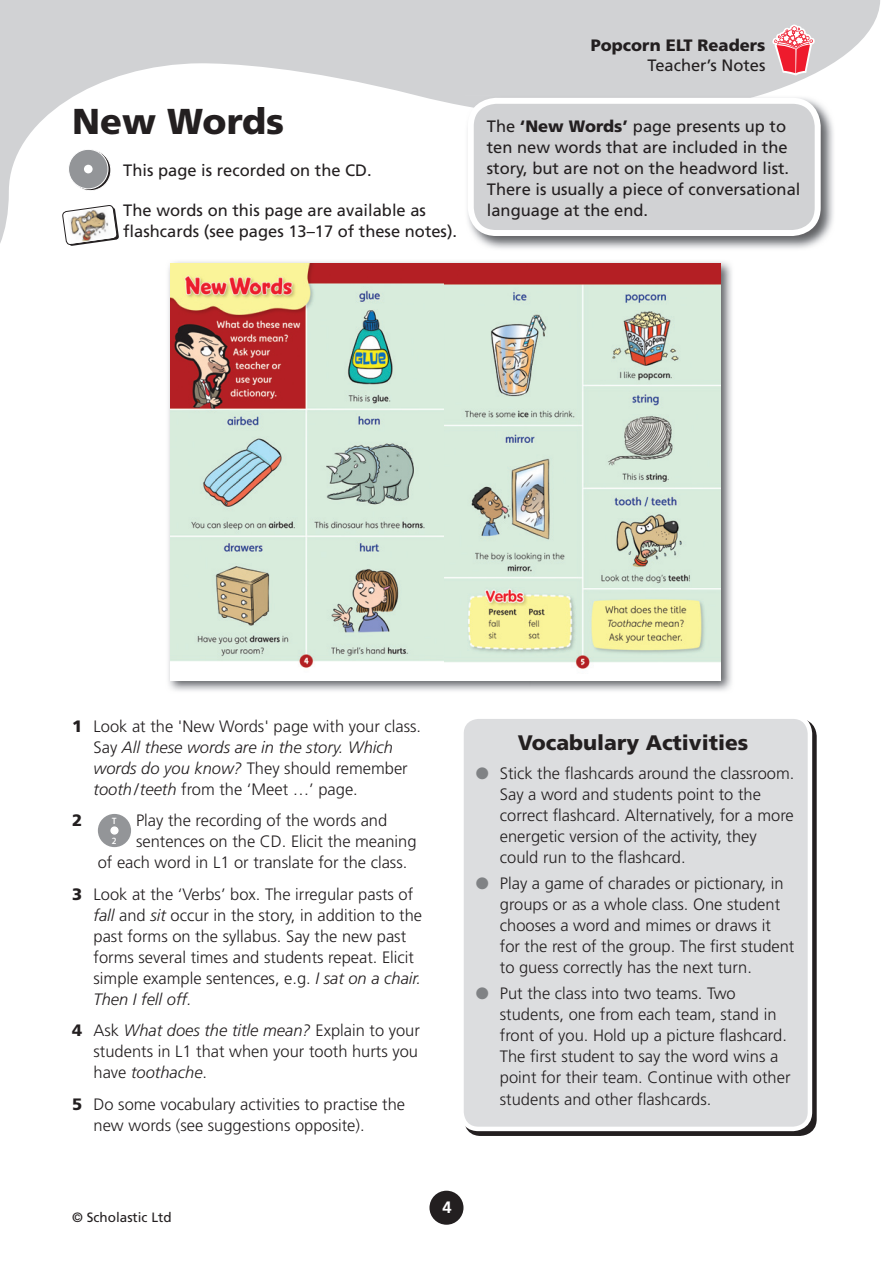
<style>
.page{position:relative;width:893px;height:1263px;background:#fff}
.page>*{position:absolute;margin:0;border:0;box-sizing:border-box;transform-origin:0 0}
.t1{font:900 36px "Frutiger";color:#231f20}
.t2{font:900 21px "Frutiger";color:#231f20}
.t3{font:300 16.5px/21px "Frutiger";color:#231f20}
.t4{font:16.5px/21px "Frutiger";color:#231f20}
.t5{font:900 16.5px "Frutiger";color:#231f20}
.t6{font:700 16.5px "Frutiger";color:#fff}
.t7{font:13.5px "Frutiger";color:#231f20}
.t8{font:500 9px "Faricy New";color:#fff}
.s1{font-weight:900}
.s2{font-style:italic}
.s3{color:#808285}
</style>
<div class="page">
<svg style="left:0;top:0;width:880px;height:243px"></svg>
<div style="left:429px;top:1191px;width:34px;height:34px;background:#231f20;border-radius:50%"></div>
<svg style="left:772px;top:25px;width:43px;height:51px;background:#e8949c"></svg>
<img style="left:168px;top:261px;width:564px;height:430px">
<img style="left:170px;top:264px;width:274px;height:416px">
<img style="left:444px;top:264px;width:277px;height:416px">
<img style="left:465px;top:95px;width:376px;height:154px">
<img style="left:465px;top:95px;width:295px;height:23px">
<div style="left:471px;top:101px;width:347px;height:132px;background:#d1d2d4;border-radius:26px"></div>
<div style="left:468px;top:98px;width:353px;height:138px;border:6px solid #fff;border-radius:26px"></div>
<svg style="left:70px;top:150px;width:41px;height:41px"></svg>
<div style="left:69px;top:149px;width:42px;height:42px;border:1px solid #fff;border-radius:50%"></div>
<div style="left:69px;top:149px;width:39px;height:40px;background:#939598;border-radius:50%"></div>
<div style="left:68px;top:149px;width:41px;height:40px;border:1px solid #fff;border-radius:50%"></div>
<div style="left:84px;top:165px;width:9px;height:8px;background:#fff;border-radius:50%"></div>
<div style="left:98px;top:814px;width:33px;height:33px;background:#939598;border-radius:50%"></div>
<div style="left:111px;top:827px;width:7px;height:7px;background:#fff;border-radius:50%"></div>
<div style="left:110px;top:826px;width:9px;height:9px;border:2px solid #fff;border-radius:50%"></div>
<svg style="left:62px;top:198px;width:57px;height:48px"></svg>
<img style="left:67px;top:207px;width:46px;height:37px">
<svg style="left:464px;top:719px;width:353px;height:417px;background:#332f30"></svg>
<div style="left:461px;top:717px;width:349px;height:412px;background:#dcdddf;border-radius:17px"></div>
<div style="left:459px;top:714px;width:353px;height:417px;border:4px solid #fff;border-radius:17px"></div>
<h1 class="t1" style="left:72px;top:100px;width:213px">New Words</h1>
<p class="t4" style="left:123px;top:159px;width:250px">This page is recorded on the CD.</p>
<p class="t4" style="left:123px;top:199px;width:335px">The words on this page are available as flashcards (see pages 13–17 of these notes).</p>
<p class="t5" style="left:591px;top:35px;width:176px">Popcorn ELT Readers</p>
<p class="t4" style="left:647px;top:54px;width:119px">Teacher’s Notes</p>
<p class="t4" style="left:487px;top:116px;width:315px">The <span class="s1">‘New Words’</span> page presents up to ten new words that are included in the story, but are not on the headword list.<br>There is usually a piece of conversational language at the end.</p>
<p class="t3" style="left:94px;top:715px;width:329px;text-indent:-21px"><span class="s1">1</span> Look at the 'New Words' page with your class.<br>Say <span class="s2">All these words are in the story. Which words do you know?</span> They should remember <span class="s2">tooth/teeth</span> from the ‘Meet …’ page.</p>
<p class="t5" style="left:72px;top:810px;width:12px">2</p>
<p class="t8" style="left:112px;top:815px;width:6px">T</p>
<p class="t8" style="left:112px;top:835px;width:6px">2</p>
<p class="t3" style="left:136px;top:810px;width:253px">Play the recording of the words and</p>
<p class="t3" style="left:136px;top:831px;width:282px">sentences on the CD. Elicit the meaning</p>
<p class="t3" style="left:98px;top:852px;width:311px">of each word in L1 or translate for the class.</p>
<p class="t3" style="left:94px;top:883px;width:330px;text-indent:-21px"><span class="s1">3</span> Look at the ‘Verbs’ box. The irregular pasts of <span class="s2">fall</span> and <span class="s2">sit</span> occur in the story, in addition to the past forms on the syllabus. Say the new past forms several times and students repeat. Elicit simple example sentences, e.g. <span class="s2">I sat on a chair.<br>Then I fell off.</span></p>
<p class="t3" style="left:94px;top:1020px;width:328px;text-align:justify;text-indent:-21px"><span class="s1">4</span> Ask <span class="s2">What does the title mean?</span> Explain to your students in L1 that when your tooth hurts you have <span class="s2">toothache</span>.</p>
<p class="t3" style="left:94px;top:1093px;width:313px;text-indent:-21px"><span class="s1">5</span> Do some vocabulary activities to practise the new words (see suggestions opposite).</p>
<p class="t2" style="left:518px;top:730px;width:232px">Vocabulary Activities</p>
<p class="t3" style="left:500px;top:763px;width:296px;text-indent:-24px"><span class="s3">●</span> Stick the flashcards around the classroom.<br>Say a word and students point to the correct flashcard. Alternatively, for a more energetic version of the activity, they could run to the flashcard.</p>
<p class="t3" style="left:500px;top:873px;width:296px;text-indent:-24px"><span class="s3">●</span> Play a game of charades or pictionary, in groups or as a whole class. One student chooses a word and mimes or draws it for the rest of the group. The first student to guess correctly has the next turn.</p>
<p class="t3" style="left:500px;top:983px;width:292px;text-indent:-24px"><span class="s3">●</span> Put the class into two teams. Two students, one from each team, stand in front of you. Hold up a picture flashcard.<br>The first student to say the word wins a point for their team. Continue with other students and other flashcards.</p>
<p class="t7" style="left:72px;top:1210px;width:101px">© Scholastic Ltd</p>
<p class="t6" style="left:442px;top:1198px;width:11px">4</p>
</div>
